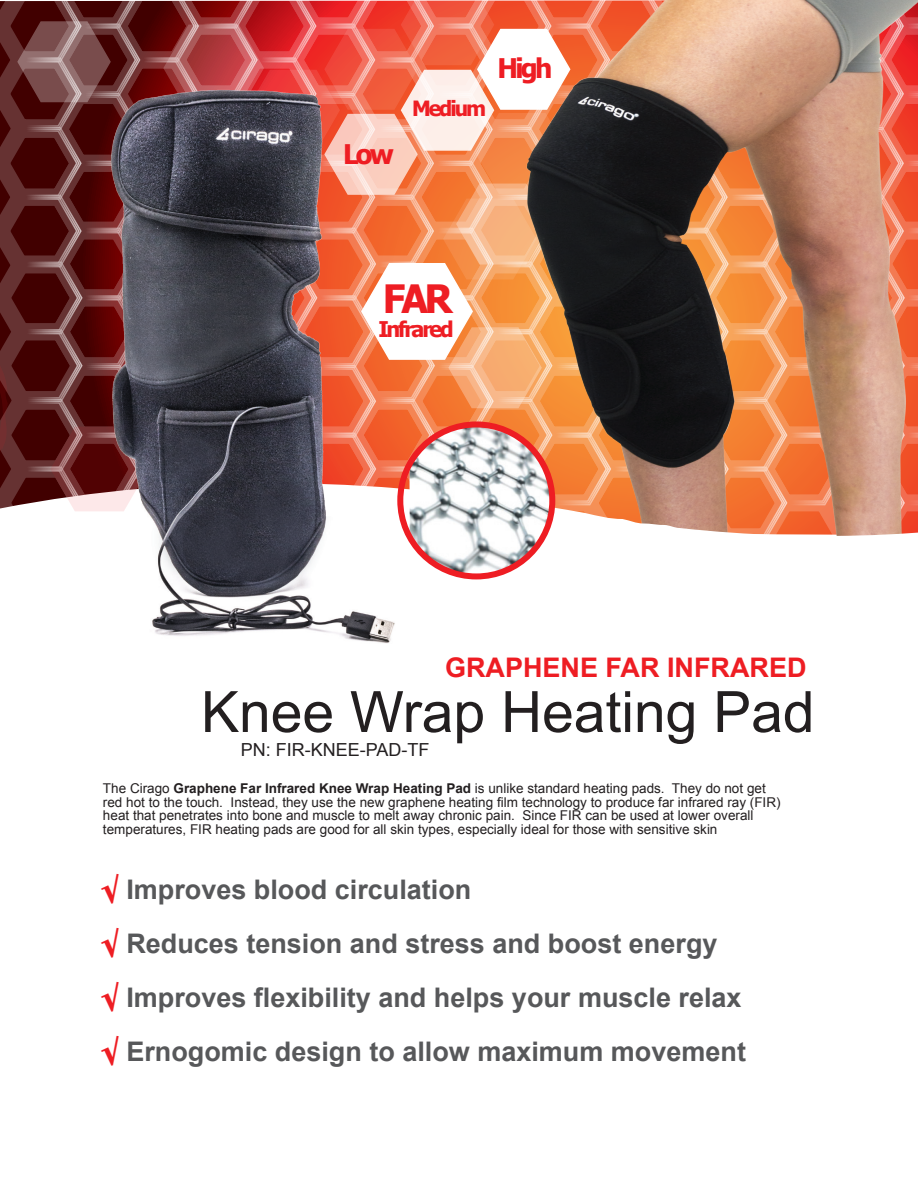
<style>
.page{position:relative;width:918px;height:1188px;background:#fff}
.page>*{position:absolute;margin:0;border:0;box-sizing:border-box;transform-origin:0 0}
.t1{font:57px "Arial";color:#231f20}
.t2{font:700 39px "Tahoma";color:#ee1d23}
.t3{font:700 27px/54px "Arial";color:#57585a}
.t4{font:700 27px "Arial";color:#ee1d23}
.t5{font:700 27px "Tahoma";letter-spacing:-.1em;color:#ee1d23}
.t6{font:700 21.6px "Tahoma";letter-spacing:-.1em;color:#ee1d23}
.t7{font:700 21px "Tahoma";letter-spacing:-.1em;color:#ee1d23}
.t8{font:18px "Arial";color:#231f20}
.t9{font:13.5px/13.5px "Arial";color:#231f20}
.s1{font-weight:700}
.s2{font-family:"Blackoak Std";font-weight:400;color:#ee1d23}
</style>
<div class="page">
<svg style="left:0;top:0;width:918px;height:536px;background:#b07257"></svg>
<img style="left:0;top:48px;width:465px;height:595px">
<img style="left:410px;top:424px;width:142px;height:151px">
<div style="left:397px;top:421px;width:158px;height:158px;border:6px solid #ee1d23;border-radius:50%"></div>
<h3 class="t5" style="left:343px;top:135px;width:52px">Low</h3>
<h3 class="t7" style="left:412px;top:94px;width:75px">Medium</h3>
<h3 class="t5" style="left:498px;top:49px;width:56px">High</h3>
<h2 class="t2" style="left:383px;top:271px;width:71px">FAR</h2>
<h3 class="t6" style="left:378px;top:314px;width:77px">Infrared</h3>
<h3 class="t4" style="left:445px;top:649px;width:363px">GRAPHENE FAR INFRARED</h3>
<h1 class="t1" style="left:201px;top:675px;width:615px">Knee Wrap Heating Pad</h1>
<h3 class="t8" style="left:241px;top:738px;width:190px">PN: FIR-KNEE-PAD-TF</h3>
<p class="t9" style="left:103px;top:782px;width:679px">The Cirago <span class="s1">Graphene Far Infrared Knee Wrap Heating Pad</span> is unlike standard heating pads. They do not get red hot to the touch. Instead, they use the new graphene heating film technology to produce far infrared ray (FIR) heat that penetrates into bone and muscle to melt away chronic pain. Since FIR can be used at lower overall temperatures, FIR heating pads are good for all skin types, especially ideal for those with sensitive skin</p>
<h3 class="t3" style="left:100px;top:863px;width:647px"><span class="s2">√</span> Improves blood circulation<br><span class="s2">√</span> Reduces tension and stress and boost energy<br><span class="s2">√</span> Improves flexibility and helps your muscle relax <span class="s2">√</span> Ernogomic design to allow maximum movement</h3>
</div>
